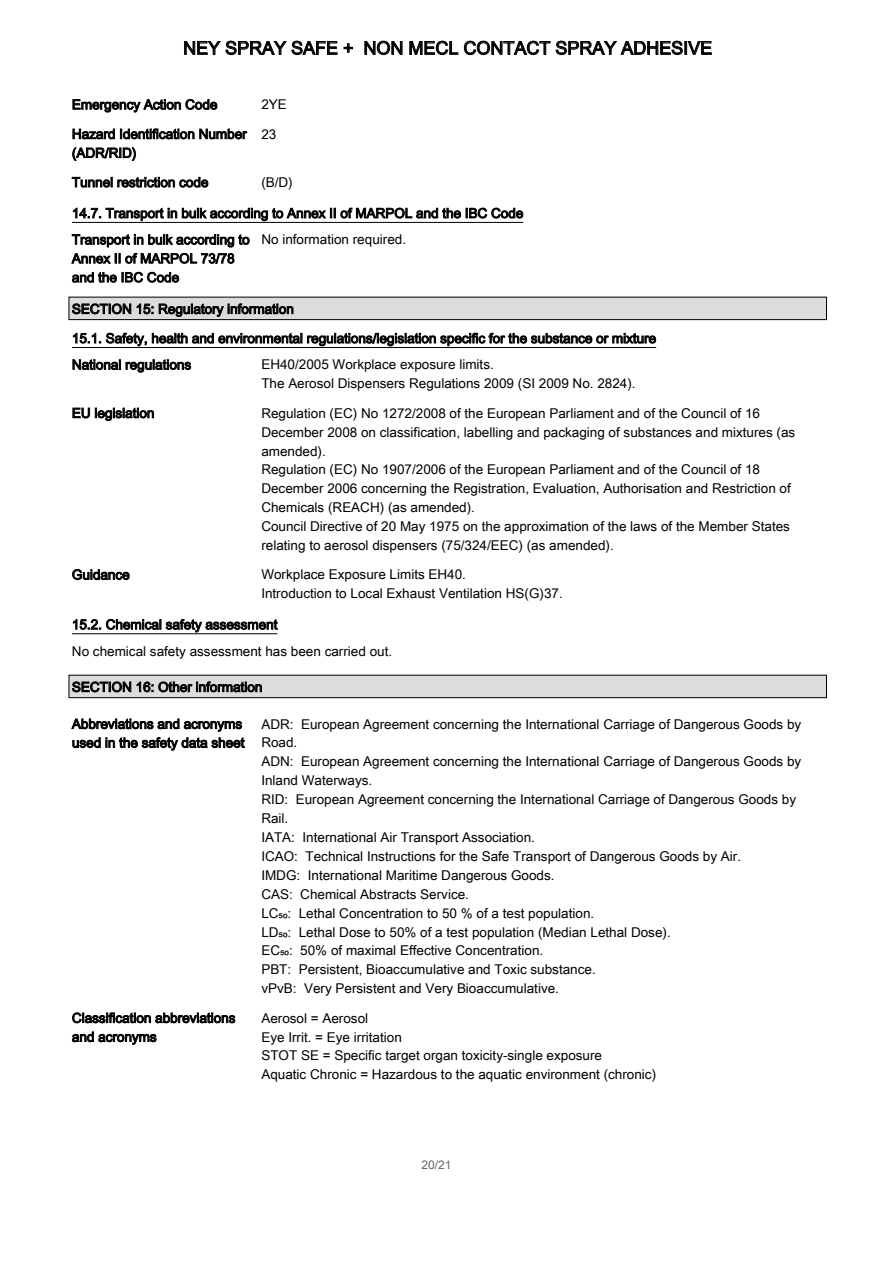
<style>
.page{position:relative;width:893px;height:1263px;background:#fff}
.page>*{position:absolute;margin:0;border:0;box-sizing:border-box;transform-origin:0 0}
.t1{font:18px "Arial Unicode MS";color:#000}
.t2{font:13.5px/18.9px "Arial Unicode MS";color:#000}
.t3{font:12px "Arial Unicode MS";color:#646464}
</style>
<div class="page">
<svg style="left:184px;top:40px;width:169px;height:15px"></svg>
<svg style="left:364px;top:41px;width:39px;height:14px"></svg>
<svg style="left:409px;top:40px;width:49px;height:16px"></svg>
<svg style="left:464px;top:40px;width:248px;height:16px"></svg>
<svg style="left:73px;top:99px;width:144px;height:14px"></svg>
<svg style="left:72px;top:128px;width:175px;height:33px"></svg>
<svg style="left:72px;top:177px;width:136px;height:11px"></svg>
<hr style="left:72px;top:222px;width:451px;height:1px;background:#000">
<svg style="left:73px;top:207px;width:450px;height:14px"></svg>
<svg style="left:71px;top:234px;width:179px;height:30px"></svg>
<svg style="left:72px;top:272px;width:107px;height:11px"></svg>
<div style="left:69px;top:297px;width:757px;height:23px;background:#dcdcdc"></div>
<div style="left:69px;top:297px;width:758px;height:23px;border:1px solid #000"></div>
<svg style="left:72px;top:303px;width:59px;height:11px"></svg>
<svg style="left:137px;top:303px;width:16px;height:11px"></svg>
<svg style="left:159px;top:303px;width:134px;height:14px"></svg>
<hr style="left:72px;top:347px;width:584px;height:1px;background:#000">
<svg style="left:73px;top:333px;width:583px;height:13px"></svg>
<svg style="left:73px;top:359px;width:118px;height:14px"></svg>
<svg style="left:73px;top:407px;width:81px;height:14px"></svg>
<svg style="left:72px;top:569px;width:58px;height:11px"></svg>
<hr style="left:72px;top:633px;width:205px;height:1px;background:#000">
<svg style="left:73px;top:619px;width:205px;height:13px"></svg>
<div style="left:69px;top:675px;width:757px;height:23px;background:#dcdcdc"></div>
<div style="left:69px;top:675px;width:758px;height:23px;border:1px solid #000"></div>
<svg style="left:72px;top:681px;width:59px;height:11px"></svg>
<svg style="left:137px;top:681px;width:125px;height:11px"></svg>
<svg style="left:71px;top:718px;width:174px;height:33px"></svg>
<svg style="left:72px;top:1012px;width:163px;height:11px"></svg>
<svg style="left:72px;top:1031px;width:85px;height:14px"></svg>
<h1 class="t1" style="left:183px;top:35px;width:531px">NEY SPRAY SAFE + NON MECL CONTACT SPRAY ADHESIVE</h1>
<p class="t2" style="left:72px;top:95px;width:147px">Emergency Action Code</p>
<p class="t2" style="left:261px;top:95px;width:27px">2YE</p>
<p class="t2" style="left:72px;top:124px;width:176px">Hazard Identification Number (ADR/RID)</p>
<p class="t2" style="left:261px;top:124px;width:17px">23</p>
<p class="t2" style="left:72px;top:172px;width:138px">Tunnel restriction code</p>
<p class="t2" style="left:261px;top:172px;width:33px">(B/D)</p>
<p class="t2" style="left:72px;top:200px;width:453px;line-height:26.4px">14.7. Transport in bulk according to Annex II of MARPOL and the IBC Code<br>Transport in bulk according to</p>
<p class="t2" style="left:72px;top:249px;width:164px">Annex II of MARPOL 73/78 and the IBC Code</p>
<p class="t2" style="left:261px;top:230px;width:146px">No information required.</p>
<p class="t2" style="left:72px;top:294px;width:586px;line-height:29.4px">SECTION 15: Regulatory information<br>15.1. Safety, health and environmental regulations/legislation specific for the substance or mixture</p>
<p class="t2" style="left:72px;top:355px;width:121px">National regulations</p>
<p class="t2" style="left:261px;top:355px;width:376px">EH40/2005 Workplace exposure limits.<br>The Aerosol Dispensers Regulations 2009 (SI 2009 No. 2824).</p>
<p class="t2" style="left:72px;top:403px;width:84px">EU legislation</p>
<p class="t2" style="left:261px;top:403px;width:536px">Regulation (EC) No 1272/2008 of the European Parliament and of the Council of 16<br>December 2008 on classification, labelling and packaging of substances and mixtures (as amended).<br>Regulation (EC) No 1907/2006 of the European Parliament and of the Council of 18<br>December 2006 concerning the Registration, Evaluation, Authorisation and Restriction of Chemicals (REACH) (as amended).<br>Council Directive of 20 May 1975 on the approximation of the laws of the Member States relating to aerosol dispensers (75/324/EEC) (as amended).</p>
<p class="t2" style="left:72px;top:565px;width:59px">Guidance</p>
<p class="t2" style="left:261px;top:565px;width:303px">Workplace Exposure Limits EH40.<br>Introduction to Local Exhaust Ventilation HS(G)37.</p>
<p class="t2" style="left:72px;top:611px;width:322px;line-height:26.4px">15.2. Chemical safety assessment<br>No chemical safety assessment has been carried out.</p>
<p class="t2" style="left:72px;top:677px;width:192px">SECTION 16: Other information</p>
<p class="t2" style="left:72px;top:714px;width:174px">Abbreviations and acronyms used in the safety data sheet</p>
<p class="t2" style="left:261px;top:714px;width:541px">ADR: European Agreement concerning the International Carriage of Dangerous Goods by Road.<br>ADN: European Agreement concerning the International Carriage of Dangerous Goods by Inland Waterways.<br>RID: European Agreement concerning the International Carriage of Dangerous Goods by Rail.<br>IATA: International Air Transport Association.<br>ICAO: Technical Instructions for the Safe Transport of Dangerous Goods by Air.<br>IMDG: International Maritime Dangerous Goods.<br>CAS: Chemical Abstracts Service.<br>LC₅₀: Lethal Concentration to 50 % of a test population.<br>LD₅₀: Lethal Dose to 50% of a test population (Median Lethal Dose).<br>EC₅₀: 50% of maximal Effective Concentration.<br>PBT: Persistent, Bioaccumulative and Toxic substance.<br>vPvB: Very Persistent and Very Bioaccumulative.</p>
<p class="t2" style="left:72px;top:1008px;width:165px">Classification abbreviations and acronyms</p>
<p class="t2" style="left:261px;top:1008px;width:396px">Aerosol = Aerosol<br>Eye Irrit. = Eye irritation<br>STOT SE = Specific target organ toxicity-single exposure<br>Aquatic Chronic = Hazardous to the aquatic environment (chronic)</p>
<p class="t3" style="left:421px;top:1156px;width:32px">20/21</p>
</div>
